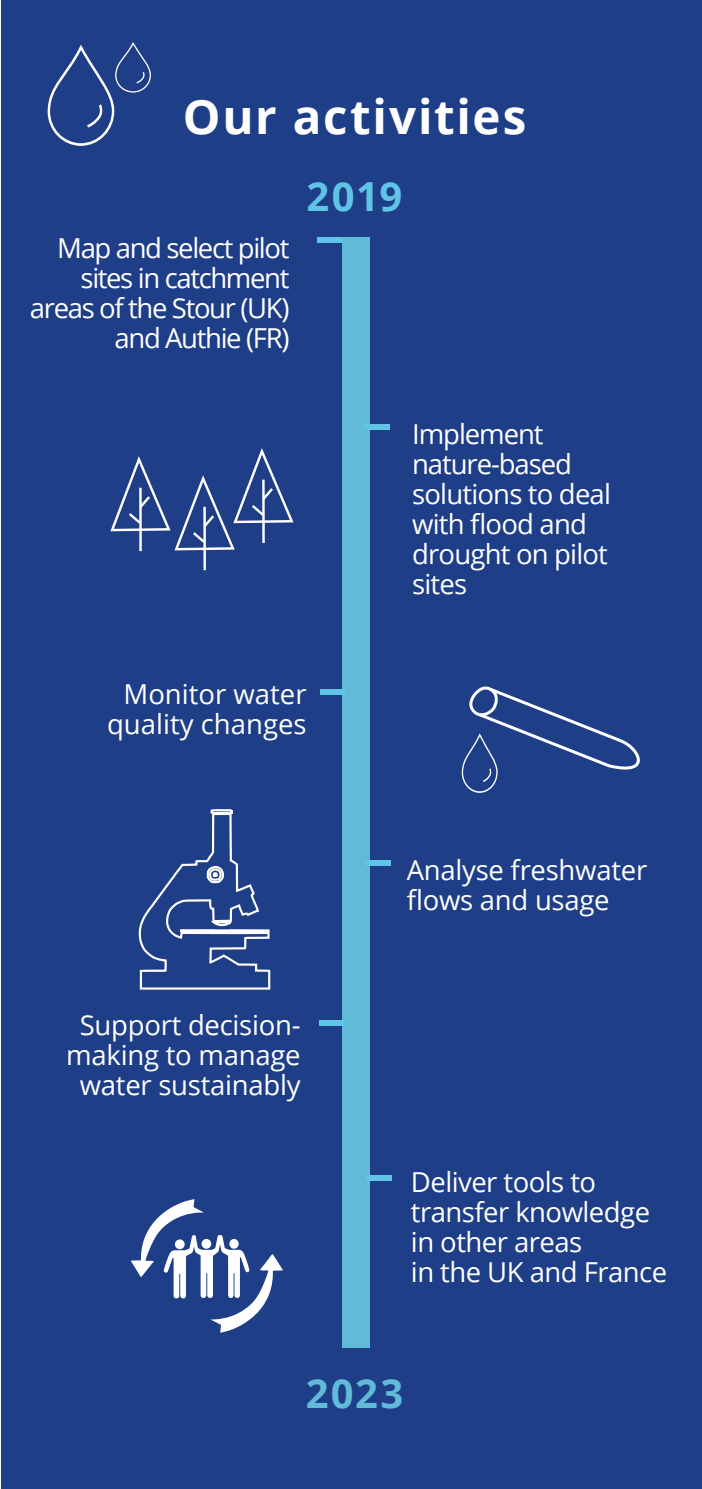
<style>
.page{position:relative;width:702px;height:1489px;background:#fff}
.page>*{position:absolute;margin:0;border:0;box-sizing:border-box;transform-origin:0 0}
.t1{font:700 47.5px "Open Sans";letter-spacing:.035em;color:#fff}
.t2{font:700 40px "Open Sans";color:#60bad8}
.t3{font:700 40px "Open Sans";color:#5fc4e5}
.t4{font:27.5px/30px "Open Sans";letter-spacing:-.02em;color:#fff}
.t5{font:27.5px/30px "Open Sans";letter-spacing:-.05em;color:#fff;text-align:right}
.t6{font:27.5px/30px "Open Sans";color:#fff;text-align:center}
</style>
<div class="page">
<div style="left:2px;top:0;width:700px;height:1488px;background:#1e3e87"></div>
<div style="left:115px;top:43px;width:36px;height:50px;border:1px solid #fff;border-radius:17px"></div>
<svg style="left:136px;top:72px;width:8px;height:12px"></svg>
<svg style="left:49px;top:45px;width:66px;height:101px"></svg>
<svg style="left:138px;top:809px;width:133px;height:181px"></svg>
<svg style="left:110px;top:448px;width:184px;height:123px"></svg>
<div style="left:317px;top:237px;width:25px;height:6px;background:#5fc4e5"></div>
<svg style="left:131px;top:1199px;width:152px;height:133px"></svg>
<div style="left:342px;top:237px;width:27px;height:1110px;background:#60bad8"></div>
<div style="left:364px;top:424px;width:25px;height:6px;background:#5fc4e5"></div>
<div style="left:321px;top:689px;width:25px;height:6px;background:#5fc4e5"></div>
<div style="left:366px;top:860px;width:25px;height:6px;background:#5fc4e5"></div>
<div style="left:320px;top:1019px;width:25px;height:6px;background:#5fc4e5"></div>
<div style="left:366px;top:1174px;width:26px;height:6px;background:#5fc4e5"></div>
<svg style="left:462px;top:686px;width:178px;height:107px"></svg>
<h1 class="t1" style="left:183px;top:83px;width:345px">Our activities</h1>
<p class="t5" style="left:30px;top:232px;width:261px">Map and select pilot sites in catchment areas of the Stour (UK) and Authie (FR)</p>
<h2 class="t3" style="left:306px;top:168px;width:97px">2019</h2>
<p class="t4" style="left:412px;top:418px;width:200px">Implement nature-based solutions to deal with flood and drought on pilot sites</p>
<p class="t6" style="left:107px;top:678px;width:201px">Monitor water quality changes</p>
<p class="t4" style="left:66px;top:1009px;width:236px;text-align:center">Support decision&shy;making to manage water sustainably</p>
<p class="t4" style="left:406px;top:854px;width:242px">Analyse freshwater flows and usage</p>
<p class="t4" style="left:411px;top:1166px;width:258px">Deliver tools to transfer knowledge in other areas<br>in the UK and France</p>
<h2 class="t2" style="left:306px;top:1365px;width:99px">2023</h2>
</div>
